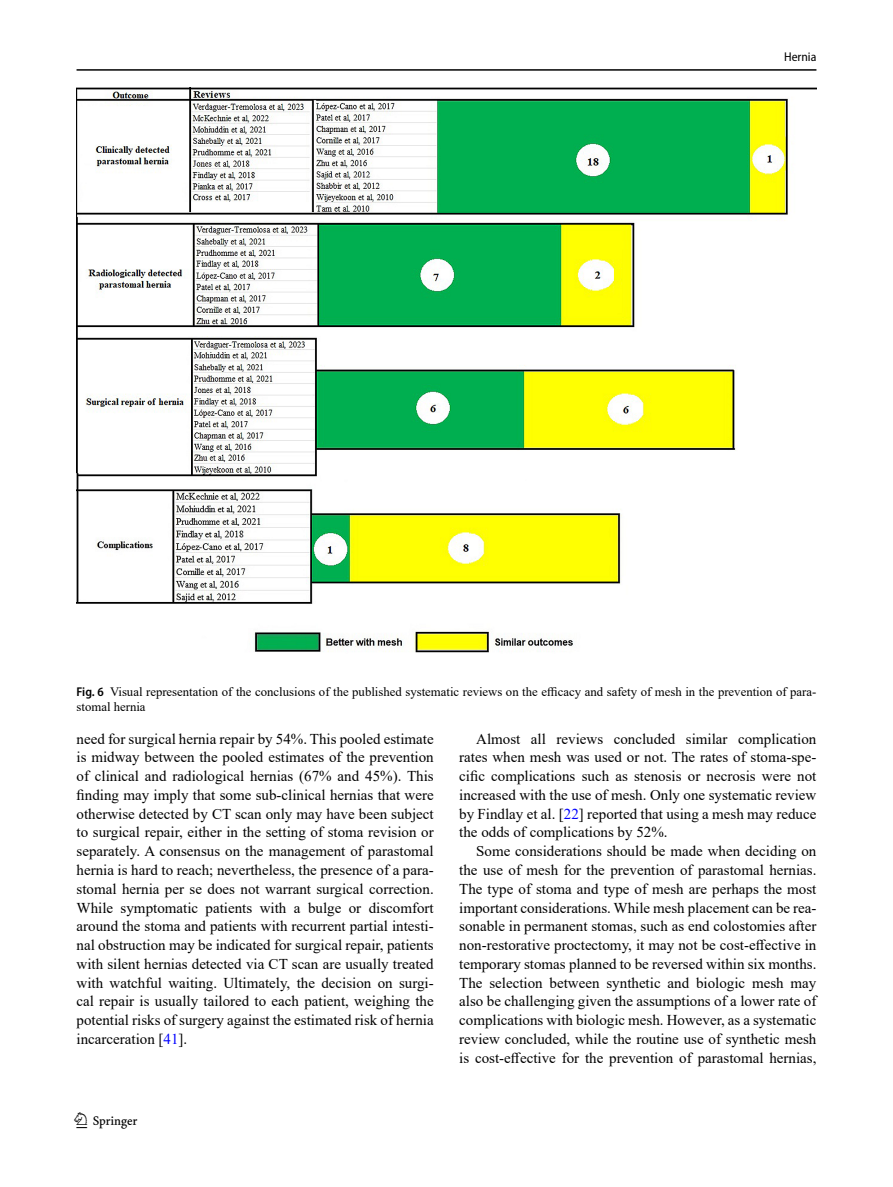
<style>
.page{position:relative;width:893px;height:1187px;background:#fff}
.page>*{position:absolute;margin:0;border:0;box-sizing:border-box;transform-origin:0 0}
.t1{font:22.5px "Springnew";color:#000}
.Body_Text_Indent{font:15px/18.8px "Times New Roman";color:#000;text-align:justify}
.Figure_Caption{font:12.75px/15px "Times New Roman";color:#000}
.t2{font:semi-condensed 12.75px "Myriad Pro";color:#000}
.s1{font-family:"Myriad Pro";font-weight:600;font-stretch:semi-condensed}
.s2{color:#00f}
</style>
<div class="page">
<hr style="left:77px;top:69px;width:739px;height:2px;background:#000">
<img style="left:77px;top:87px;width:739px;height:566px">
<p class="t2" style="left:784px;top:49px;width:34px">Hernia</p>
<p class="Figure_Caption" style="left:77px;top:684px;width:741px"><span class="s1">Fig. 6</span> Visual representation of the conclusions of the published systematic reviews on the efficacy and safety of mesh in the prevention of para&shy;stomal hernia</p>
<p class="Body_Text_Indent" style="left:77px;top:728px;width:359px">need for surgical hernia repair by 54%. This pooled estimate is midway between the pooled estimates of the prevention of clinical and radiological hernias (67% and 45%). This finding may imply that some sub-clinical hernias that were otherwise detected by CT scan only may have been subject to surgical repair, either in the setting of stoma revision or separately. A consensus on the management of parastomal hernia is hard to reach; nevertheless, the presence of a para&shy;stomal hernia per se does not warrant surgical correction.<br>While symptomatic patients with a bulge or discomfort around the stoma and patients with recurrent partial intesti&shy;nal obstruction may be indicated for surgical repair, patients with silent hernias detected via CT scan are usually treated with watchful waiting. Ultimately, the decision on surgi&shy;cal repair is usually tailored to each patient, weighing the potential risks of surgery against the estimated risk of hernia incarceration [<span class="s2">41</span>].</p>
<h1 class="t1" style="left:77px;top:1107px;width:63px">1 3</h1>
<p class="Body_Text_Indent" style="left:459px;top:728px;width:359px;text-indent:17px">Almost all reviews concluded similar complication rates when mesh was used or not. The rates of stoma-spe&shy;cific complications such as stenosis or necrosis were not increased with the use of mesh. Only one systematic review by Findlay et al. [<span class="s2">22</span>] reported that using a mesh may reduce the odds of complications by 52%.</p>
<p class="Body_Text_Indent" style="left:459px;top:841px;width:359px;text-indent:17px">Some considerations should be made when deciding on the use of mesh for the prevention of parastomal hernias.<br>The type of stoma and type of mesh are perhaps the most important considerations. While mesh placement can be rea&shy;sonable in permanent stomas, such as end colostomies after non-restorative proctectomy, it may not be cost-effective in temporary stomas planned to be reversed within six months.<br>The selection between synthetic and biologic mesh may also be challenging given the assumptions of a lower rate of complications with biologic mesh. However, as a systematic review concluded, while the routine use of synthetic mesh is cost-effective for the prevention of parastomal hernias,</p>
</div>
